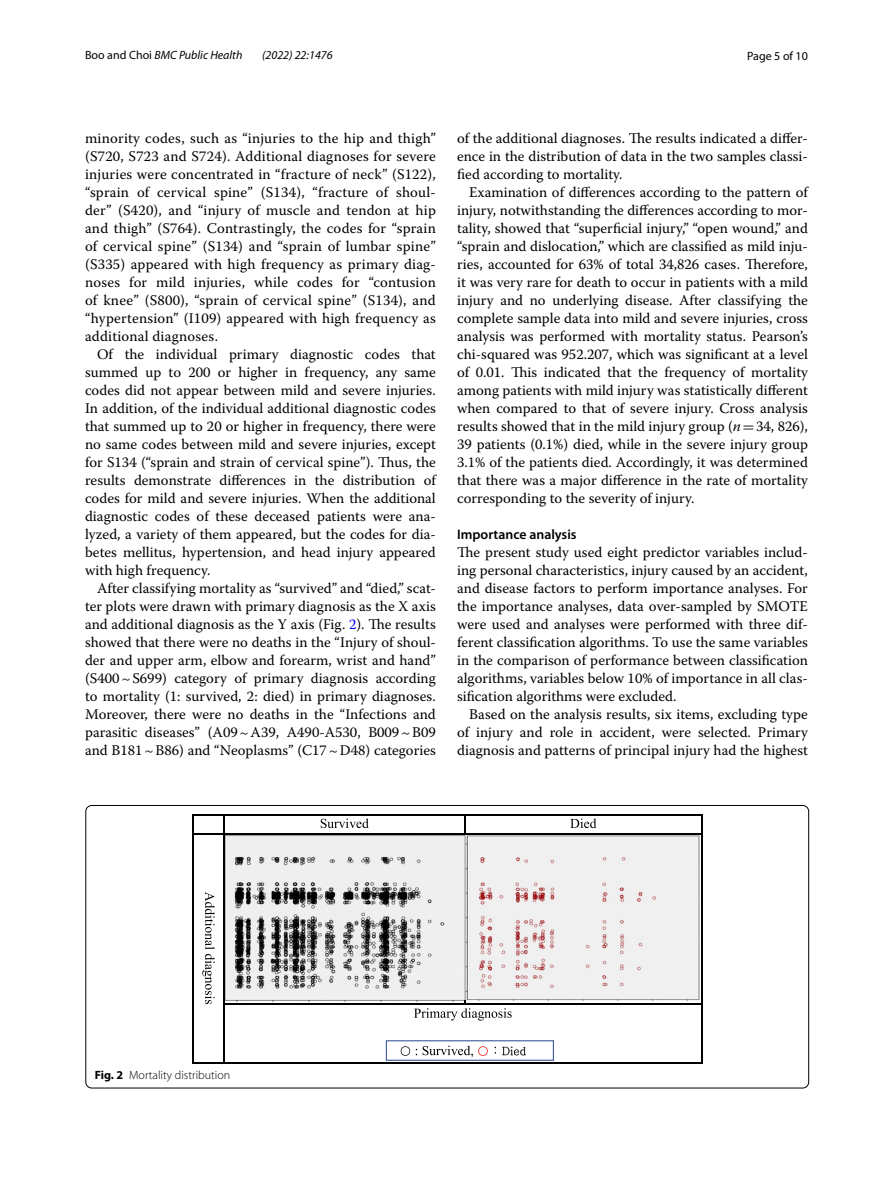
<style>
.page{position:relative;width:893px;height:1187px;background:#fff}
.page>*{position:absolute;margin:0;border:0;box-sizing:border-box;transform-origin:0 0}
.t1{font:14.7px/18px "Warnock Pro";color:#000;text-align:justify}
.t2{font:600 13.8px "Myriad Pro";color:#000}
.t3{font:italic 12px "Myriad Pro";color:#000}
.t4{font:300 12px "Myriad Pro";color:#000}
.t5{font:12px "Myriad Pro";color:#000}
.s1{font-style:normal}
.s2{color:#00f}
.s3{font-family:"Warnock Pro It 3"}
.s4{font-family:"MTSY"}
.s5{font-weight:700}
</style>
<div class="page">
<img style="left:225px;top:834px;width:474px;height:167px">
<svg style="left:321px;top:818px;width:48px;height:10px"></svg>
<svg style="left:570px;top:818px;width:26px;height:10px"></svg>
<hr style="left:192px;top:814px;width:510px;height:1px;background:#000">
<svg style="left:192px;top:815px;width:1px;height:18px"></svg>
<svg style="left:224px;top:815px;width:1px;height:18px"></svg>
<svg style="left:464px;top:815px;width:1px;height:18px"></svg>
<svg style="left:701px;top:815px;width:1px;height:18px"></svg>
<svg style="left:202px;top:892px;width:13px;height:112px"></svg>
<hr style="left:192px;top:833px;width:510px;height:1px;background:#000">
<hr style="left:192px;top:834px;width:1px;height:169px;background:#000">
<hr style="left:224px;top:834px;width:1px;height:169px;background:#000">
<hr style="left:701px;top:834px;width:1px;height:169px;background:#000">
<svg style="left:414px;top:1000px;width:98px;height:20px"></svg>
<hr style="left:225px;top:1003px;width:239px;height:1px;background:#000">
<hr style="left:464px;top:1003px;width:237px;height:1px;background:#000">
<hr style="left:192px;top:1005px;width:1px;height:58px;background:#000">
<hr style="left:192px;top:1062px;width:32px;height:1px;background:#000">
<hr style="left:224px;top:1005px;width:1px;height:58px;background:#000">
<hr style="left:225px;top:1062px;width:476px;height:1px;background:#000">
<hr style="left:701px;top:1005px;width:1px;height:58px;background:#000">
<svg style="left:386px;top:1040px;width:168px;height:20px"></svg>
<p class="t3" style="left:85px;top:48px;width:159px"><span class="s1">Boo and Choi</span> BMC Public Health</p>
<p class="t3" style="left:262px;top:48px;width:72px">(2022) 22:1476</p>
<p class="t5" style="left:747px;top:48px;width:62px">Page 5 of 10</p>
<p class="t1" style="left:85px;top:128px;width:352px">minority codes, such as “injuries to the hip and thigh” (S720, S723 and S724). Additional diagnoses for severe injuries were concentrated in “fracture of neck” (S122), “sprain of cervical spine” (S134), “fracture of shoul&shy;der” (S420), and “injury of muscle and tendon at hip and thigh” (S764). Contrastingly, the codes for “sprain of cervical spine” (S134) and “sprain of lumbar spine” (S335) appeared with high frequency as primary diag&shy;noses for mild injuries, while codes for “contusion of knee” (S800), “sprain of cervical spine” (S134), and “hypertension” (I109) appeared with high frequency as additional diagnoses.</p>
<p class="t1" style="left:85px;top:344px;width:352px;text-indent:12px">Of the individual primary diagnostic codes that summed up to 200 or higher in frequency, any same codes did not appear between mild and severe injuries.<br>In addition, of the individual additional diagnostic codes that summed up to 20 or higher in frequency, there were no same codes between mild and severe injuries, except for S134 (“sprain and strain of cervical spine”). Thus, the results demonstrate differences in the distribution of codes for mild and severe injuries. When the additional diagnostic codes of these deceased patients were ana&shy;lyzed, a variety of them appeared, but the codes for dia&shy;betes mellitus, hypertension, and head injury appeared with high frequency.</p>
<p class="t1" style="left:85px;top:578px;width:352px;text-indent:12px">After classifying mortality as “survived” and “died,” scat&shy;ter plots were drawn with primary diagnosis as the X axis and additional diagnosis as the Y axis (Fig. <span class="s2">2</span>). The results showed that there were no deaths in the “Injury of shoul&shy;der and upper arm, elbow and forearm, wrist and hand” (S400~S699) category of primary diagnosis according to mortality (1: survived, 2: died) in primary diagnoses.<br>Moreover, there were no deaths in the “Infections and parasitic diseases” (A09~A39, A490-A530, B009~B09 and B181~B86) and “Neoplasms” (C17~D48) categories</p>
<p class="t1" style="left:457px;top:128px;width:352px">of the additional diagnoses. The results indicated a differ&shy;ence in the distribution of data in the two samples classi&shy;fied according to mortality.</p>
<p class="t1" style="left:457px;top:182px;width:352px;text-indent:12px">Examination of differences according to the pattern of injury, notwithstanding the differences according to mor&shy;tality, showed that “superficial injury,” “open wound,” and “sprain and dislocation,” which are classified as mild inju&shy;ries, accounted for 63% of total 34,826 cases. Therefore, it was very rare for death to occur in patients with a mild injury and no underlying disease. After classifying the complete sample data into mild and severe injuries, cross analysis was performed with mortality status. Pearson’s chi-squared was 952.207, which was significant at a level of 0.01. This indicated that the frequency of mortality among patients with mild injury was statistically different when compared to that of severe injury. Cross analysis results showed that in the mild injury group (<span class="s3">n</span><span class="s4">=</span>34, 826), 39 patients (0.1%) died, while in the severe injury group 3.1% of the patients died. Accordingly, it was determined that there was a major difference in the rate of mortality corresponding to the severity of injury.</p>
<p class="t2" style="left:457px;top:525px;width:121px">Importance analysis</p>
<p class="t1" style="left:457px;top:542px;width:352px">The present study used eight predictor variables includ&shy;ing personal characteristics, injury caused by an accident, and disease factors to perform importance analyses. For the importance analyses, data over-sampled by SMOTE were used and analyses were performed with three dif&shy;ferent classification algorithms. To use the same variables in the comparison of performance between classification algorithms, variables below 10% of importance in all clas&shy;sification algorithms were excluded.</p>
<p class="t1" style="left:457px;top:704px;width:352px;text-indent:12px">Based on the analysis results, six items, excluding type of injury and role in accident, were selected. Primary diagnosis and patterns of principal injury had the highest</p>
<p class="t4" style="left:95px;top:1068px;width:137px"><span class="s5">Fig. 2</span> Mortality distribution</p>
</div>
